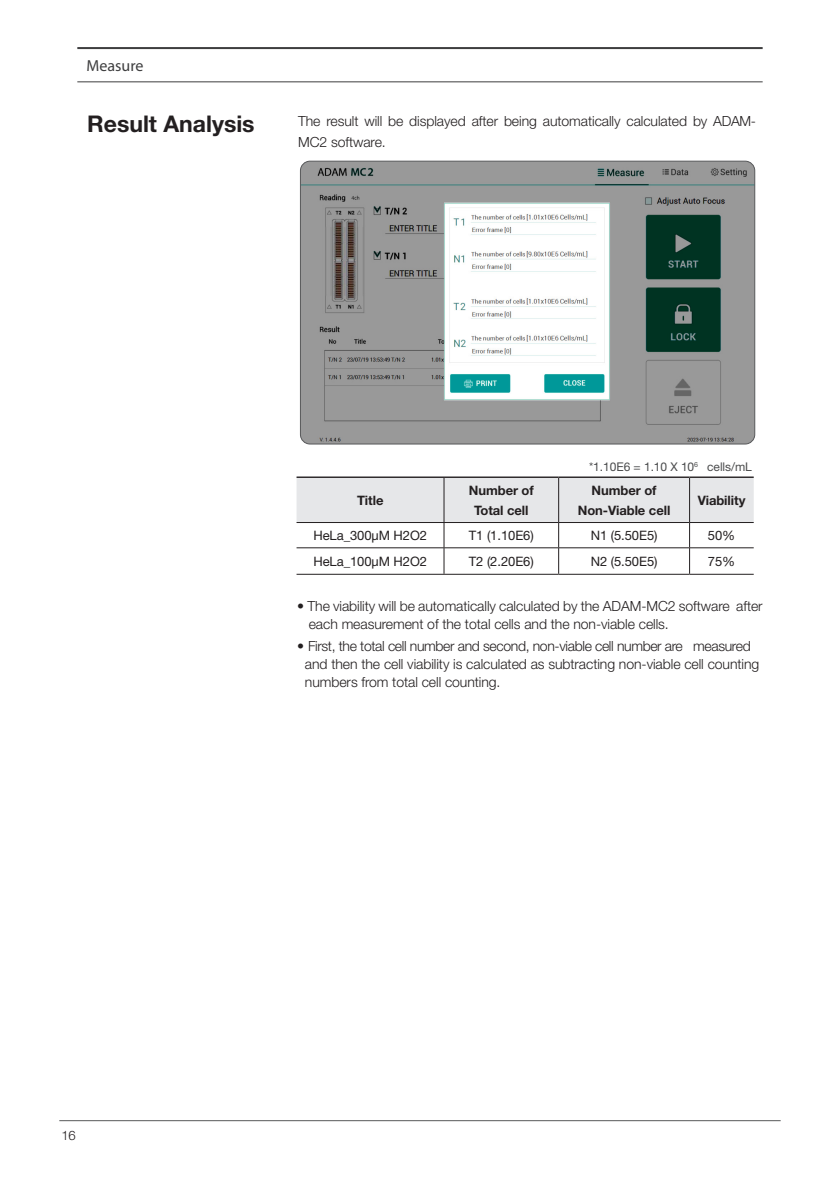
<style>
.page{position:relative;width:840px;height:1191px;background:#fff}
.page>*{position:absolute;margin:0;border:0;box-sizing:border-box;transform-origin:0 0}
.t1{font:700 23px "Helvetica Neue LT Pro";color:#231f20}
.t2{font:16px "Myriad Pro";color:#3e3e3f}
.t3{font:300 14px/21px "Helvetica Neue LT Pro";letter-spacing:-.005em;color:#231f20}
.t4{font:300 14px "Helvetica Neue LT Pro";letter-spacing:-.025em;color:#231f20}
.t5{font:13px "Helvetica Neue LT Pro";letter-spacing:-.005em;color:#231f20}
.t6{font:700 13px "Helvetica Neue LT Pro";letter-spacing:-.005em;color:#231f20}
.t7{font:300 13px "Helvetica Neue LT Pro";color:#231f20}
.t8{font:12px "Helvetica Neue LT Pro";letter-spacing:-.005em;color:#4b4c4d}
</style>
<div class="page">
<hr style="left:59px;top:1120px;width:721px;height:1px;background:#57585a">
<hr style="left:77px;top:47px;width:685px;height:2px;background:#3e3e3f">
<hr style="left:77px;top:81px;width:685px;height:1px;background:#3e3e3f">
<hr style="left:296px;top:574px;width:148px;height:1px;background:#231f20">
<hr style="left:444px;top:574px;width:114px;height:1px;background:#231f20">
<hr style="left:558px;top:574px;width:131px;height:1px;background:#231f20">
<hr style="left:689px;top:574px;width:64px;height:1px;background:#231f20">
<svg style="left:296px;top:478px;width:457px;height:96px"></svg>
<hr style="left:444px;top:522px;width:114px;height:1px;background:#231f20">
<hr style="left:558px;top:522px;width:131px;height:1px;background:#231f20">
<hr style="left:689px;top:522px;width:64px;height:1px;background:#231f20">
<hr style="left:444px;top:547px;width:114px;height:1px;background:#231f20">
<hr style="left:558px;top:547px;width:131px;height:1px;background:#231f20">
<hr style="left:689px;top:547px;width:64px;height:1px;background:#231f20">
<hr style="left:443px;top:478px;width:1px;height:44px;background:#231f20">
<hr style="left:558px;top:478px;width:1px;height:44px;background:#231f20">
<hr style="left:688px;top:478px;width:1px;height:44px;background:#231f20">
<hr style="left:296px;top:476px;width:148px;height:2px;background:#231f20">
<hr style="left:444px;top:476px;width:114px;height:2px;background:#231f20">
<hr style="left:558px;top:476px;width:131px;height:2px;background:#231f20">
<hr style="left:689px;top:476px;width:64px;height:2px;background:#231f20">
<img style="left:300px;top:161px;width:454px;height:283px">
<div style="left:300px;top:161px;width:454px;height:283px;border:1px solid #57585a;border-radius:10px"></div>
<p class="t2" style="left:87px;top:57px;width:85px">Introduction</p>
<p class="t2" style="left:87px;top:57px;width:58px">Measure</p>
<p class="t1" style="left:87px;top:110px;width:169px">Result Analysis</p>
<p class="t3" style="left:298px;top:110px;width:459px">The result will be displayed after being automatically calculated by ADAM-<br>MC2 software.</p>
<p class="t6" style="left:357px;top:492px;width:28px">Title</p>
<p class="t6" style="left:468px;top:482px;width:66px">Number of</p>
<p class="t6" style="left:474px;top:502px;width:56px">Total cell</p>
<p class="t8" style="left:588px;top:459px;width:164px">*1.10E6 = 1.10 X 10<sup>6</sup> cells/mL</p>
<p class="t6" style="left:591px;top:482px;width:66px">Number of</p>
<p class="t6" style="left:577px;top:502px;width:94px">Non-Viable cell</p>
<p class="t6" style="left:697px;top:492px;width:49px">Viability</p>
<p class="t5" style="left:313px;top:527px;width:115px">HeLa_300μM H2O2</p>
<p class="t5" style="left:468px;top:527px;width:66px">T1 (1.10E6)</p>
<p class="t5" style="left:590px;top:527px;width:68px">N1 (5.50E5)</p>
<p class="t5" style="left:707px;top:527px;width:29px">50%</p>
<p class="t5" style="left:313px;top:553px;width:115px">HeLa_100μM H2O2</p>
<p class="t5" style="left:468px;top:553px;width:66px">T2 (2.20E6)</p>
<p class="t5" style="left:590px;top:553px;width:68px">N2 (5.50E5)</p>
<p class="t5" style="left:707px;top:553px;width:29px">75%</p>
<p class="t3" style="left:297px;top:595px;width:466px">• The viability will be automatically calculated by the ADAM-MC2 software after</p>
<p class="t3" style="left:308px;top:613px;width:361px">each measurement of the total cells and the non-viable cells.</p>
<p class="t4" style="left:297px;top:637px;width:454px">• First, the total cell number and second, non-viable cell number are measured</p>
<p class="t3" style="left:305px;top:653px;width:455px">and then the cell viability is calculated as subtracting non-viable cell counting</p>
<p class="t3" style="left:305px;top:671px;width:197px">numbers from total cell counting.</p>
<p class="t7" style="left:61px;top:1127px;width:16px">16</p>
</div>
